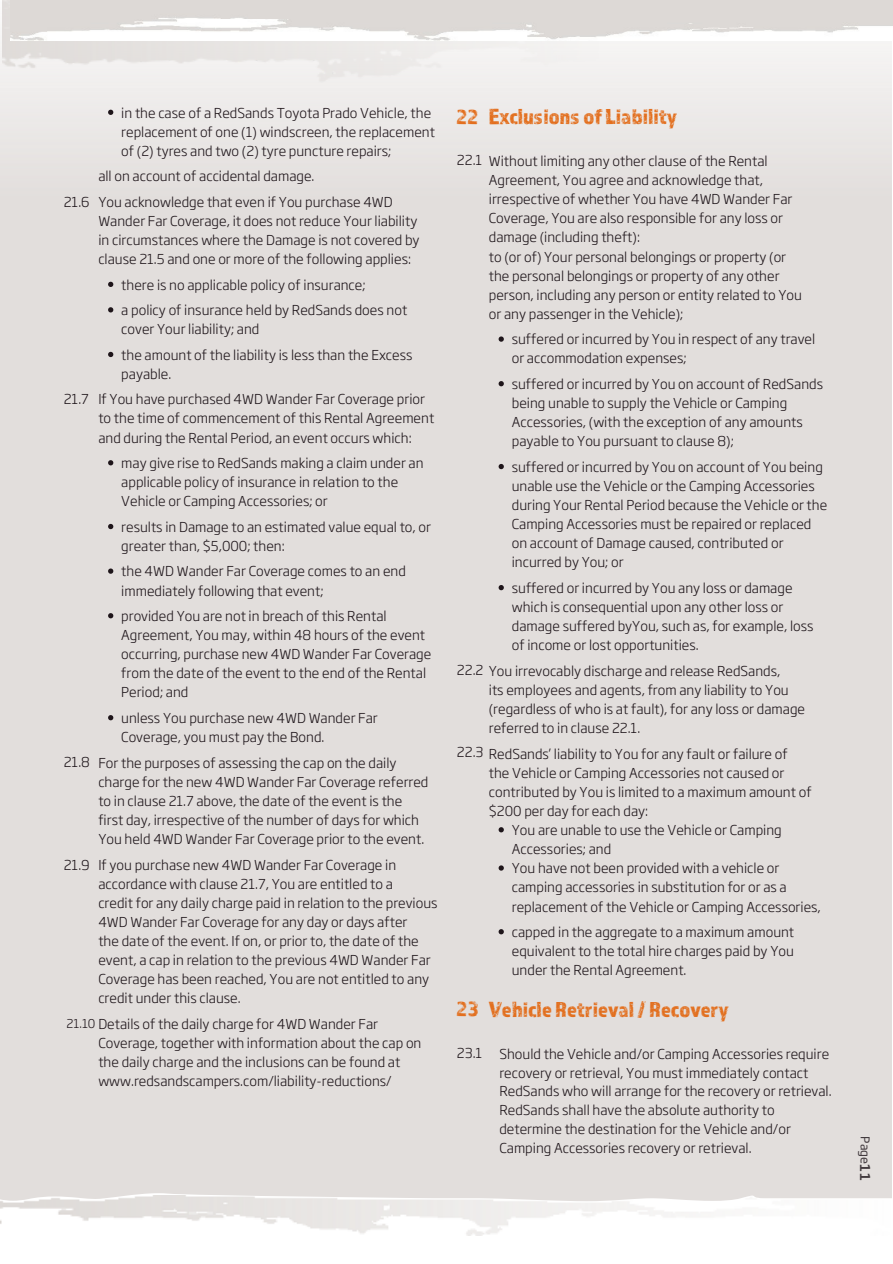
<style>
.page{position:relative;width:893px;height:1264px;background:#fff}
.page>*{position:absolute;margin:0;border:0;box-sizing:border-box;transform-origin:0 0}
.t1{font:22.5px "Almaq Rough";color:#e36f1e}
.t2{font:21.75px "Almaq Rough";color:#e36f1e}
.t3{font:300 13.5px/19px "Soho Gothic Pro";color:#1e151a}
.t4{font:500 13.5px "Soho Gothic Pro";color:#423a3e}
.t5{font:300 12px "Soho Gothic Pro";color:#1e151a}
.t6{font:12px "Soho Gothic Pro";color:#423a3e}
</style>
<div class="page">
<div style="left:0;top:0;width:891px;height:1193px;background:#e2dedc"></div>
<svg style="left:0;top:1193px;width:892px;height:43px"></svg>
<img style="left:0;top:1194px;width:891px;height:41px">
<img style="left:3px;top:0;width:602px;height:82px">
<img style="left:11px;top:0;width:881px;height:40px">
<svg style="left:108px;top:110px;width:5px;height:5px"></svg>
<svg style="left:108px;top:282px;width:5px;height:5px"></svg>
<svg style="left:108px;top:307px;width:5px;height:5px"></svg>
<svg style="left:108px;top:352px;width:5px;height:5px"></svg>
<svg style="left:108px;top:460px;width:5px;height:5px"></svg>
<svg style="left:108px;top:524px;width:5px;height:5px"></svg>
<svg style="left:108px;top:568px;width:5px;height:5px"></svg>
<svg style="left:108px;top:613px;width:5px;height:5px"></svg>
<svg style="left:108px;top:715px;width:5px;height:5px"></svg>
<svg style="left:498px;top:336px;width:6px;height:6px"></svg>
<svg style="left:498px;top:381px;width:6px;height:5px"></svg>
<svg style="left:498px;top:464px;width:6px;height:5px"></svg>
<svg style="left:498px;top:585px;width:6px;height:5px"></svg>
<svg style="left:498px;top:827px;width:6px;height:5px"></svg>
<svg style="left:498px;top:865px;width:6px;height:5px"></svg>
<svg style="left:498px;top:929px;width:6px;height:5px"></svg>
<p class="t3" style="left:64px;top:191px;width:27px">21.6</p>
<p class="t3" style="left:64px;top:389px;width:27px">21.7</p>
<p class="t3" style="left:121px;top:102px;width:315px">in the case of a RedSands Toyota Prado Vehicle, the replacement of one (1) windscreen, the replacement of (2) tyres and two (2) tyre puncture repairs;</p>
<p class="t3" style="left:98px;top:166px;width:218px">all on account of accidental damage.</p>
<p class="t3" style="left:98px;top:191px;width:296px">You acknowledge that even if You purchase 4WD</p>
<p class="t3" style="left:98px;top:210px;width:320px">Wander Far Coverage, it does not reduce Your liability</p>
<p class="t3" style="left:98px;top:229px;width:323px">in circumstances where the Damage is not covered by</p>
<p class="t3" style="left:98px;top:248px;width:314px">clause 21.5 and one or more of the following applies:</p>
<p class="t3" style="left:121px;top:274px;width:246px">there is no applicable policy of insurance;</p>
<p class="t3" style="left:121px;top:299px;width:287px">a policy of insurance held by RedSands does not cover Your liability; and</p>
<p class="t3" style="left:121px;top:344px;width:293px">the amount of the liability is less than the Excess payable.</p>
<p class="t3" style="left:98px;top:389px;width:328px">If You have purchased 4WD Wander Far Coverage prior</p>
<p class="t3" style="left:98px;top:408px;width:337px">to the time of commencement of this Rental Agreement</p>
<p class="t3" style="left:98px;top:427px;width:315px">and during the Rental Period, an event occurs which:</p>
<p class="t3" style="left:121px;top:452px;width:304px">may give rise to RedSands making a claim under an applicable policy of insurance in relation to the<br>Vehicle or Camping Accessories; or</p>
<p class="t3" style="left:121px;top:516px;width:311px">results in Damage to an estimated value equal to, or greater than, $5,000; then:</p>
<p class="t3" style="left:121px;top:561px;width:286px">the 4WD Wander Far Coverage comes to an end immediately following that event;</p>
<p class="t3" style="left:121px;top:605px;width:311px">provided You are not in breach of this Rental Agreement, You may, within 48 hours of the event occurring, purchase new 4WD Wander Far Coverage from the date of the event to the end of the Rental Period; and</p>
<p class="t3" style="left:121px;top:707px;width:258px">unless You purchase new 4WD Wander Far<br>Coverage, you must pay the Bond.</p>
<p class="t3" style="left:98px;top:752px;width:300px">For the purposes of assessing the cap on the daily</p>
<p class="t3" style="left:98px;top:771px;width:331px">charge for the new 4WD Wander Far Coverage referred</p>
<p class="t3" style="left:98px;top:790px;width:305px">to in clause 21.7 above, the date of the event is the</p>
<p class="t3" style="left:98px;top:809px;width:322px">first day, irrespective of the number of days for which</p>
<p class="t3" style="left:98px;top:828px;width:327px">You held 4WD Wander Far Coverage prior to the event.</p>
<p class="t3" style="left:98px;top:854px;width:299px">If you purchase new 4WD Wander Far Coverage in</p>
<p class="t3" style="left:98px;top:873px;width:296px">accordance with clause 21.7, You are entitled to a</p>
<p class="t3" style="left:98px;top:892px;width:341px">credit for any daily charge paid in relation to the previous</p>
<p class="t3" style="left:98px;top:911px;width:310px">4WD Wander Far Coverage for any day or days after</p>
<p class="t3" style="left:98px;top:930px;width:322px">the date of the event. If on, or prior to, the date of the</p>
<p class="t3" style="left:98px;top:949px;width:334px">event, a cap in relation to the previous 4WD Wander Far</p>
<p class="t3" style="left:98px;top:968px;width:332px">Coverage has been reached, You are not entitled to any</p>
<p class="t3" style="left:98px;top:987px;width:144px">credit under this clause.</p>
<p class="t3" style="left:98px;top:1013px;width:324px">Details of the daily charge for 4WD Wander Far Coverage, together with information about the cap on the daily charge and the inclusions can be found at www.redsandscampers.com/liability-reductions/</p>
<p class="t3" style="left:64px;top:751px;width:28px">21.8</p>
<p class="t3" style="left:64px;top:854px;width:27px">21.9</p>
<p class="t5" style="left:66px;top:1013px;width:31px">21.10</p>
<p class="t2" style="left:457px;top:104px;width:23px">22</p>
<p class="t1" style="left:489px;top:103px;width:190px">Exclusions of Liability</p>
<p class="t3" style="left:457px;top:150px;width:27px">22.1</p>
<p class="t3" style="left:489px;top:150px;width:305px">Without limiting any other clause of the Rental Agreement, You agree and acknowledge that, irrespective of whether You have 4WD Wander Far Coverage, You are also responsible for any loss or</p>
<p class="t3" style="left:489px;top:227px;width:153px">damage (including theft):</p>
<p class="t3" style="left:489px;top:246px;width:299px">to (or of) Your personal belongings or property (or</p>
<p class="t3" style="left:489px;top:265px;width:292px">the personal belongings or property of any other</p>
<p class="t3" style="left:489px;top:284px;width:314px">person, including any person or entity related to You</p>
<p class="t3" style="left:489px;top:303px;width:196px">or any passenger in the Vehicle);</p>
<p class="t3" style="left:511px;top:329px;width:305px">suffered or incurred by You in respect of any travel or accommodation expenses;</p>
<p class="t3" style="left:511px;top:373px;width:313px">suffered or incurred by You on account of RedSands being unable to supply the Vehicle or Camping Accessories, (with the exception of any amounts payable to You pursuant to clause 8);</p>
<p class="t3" style="left:511px;top:456px;width:317px">suffered or incurred by You on account of You being unable use the Vehicle or the Camping Accessories during Your Rental Period because the Vehicle or the Camping Accessories must be repaired or replaced on account of Damage caused, contributed or incurred by You; or</p>
<p class="t3" style="left:511px;top:577px;width:303px">suffered or incurred by You any loss or damage which is consequential upon any other loss or damage suffered byYou, such as, for example, loss of income or lost opportunities.</p>
<p class="t3" style="left:457px;top:660px;width:325px">22.2 You irrevocably discharge and release RedSands,</p>
<p class="t3" style="left:489px;top:679px;width:301px">its employees and agents, from any liability to You</p>
<p class="t3" style="left:489px;top:698px;width:318px">(regardless of who is at fault), for any loss or damage</p>
<p class="t3" style="left:489px;top:717px;width:153px">referred to in clause 22.1.</p>
<p class="t3" style="left:457px;top:743px;width:332px">22.3 RedSands’ liability to You for any fault or failure of</p>
<p class="t3" style="left:489px;top:762px;width:297px">the Vehicle or Camping Accessories not caused or</p>
<p class="t3" style="left:489px;top:781px;width:324px">contributed by You is limited to a maximum amount of</p>
<p class="t3" style="left:489px;top:800px;width:161px">$200 per day for each day:</p>
<p class="t3" style="left:511px;top:819px;width:271px">You are unable to use the Vehicle or Camping<br>Accessories; and</p>
<p class="t3" style="left:511px;top:857px;width:310px">You have not been provided with a vehicle or camping accessories in substitution for or as a replacement of the Vehicle or Camping Accessories,</p>
<p class="t3" style="left:511px;top:921px;width:284px;text-align:justify">capped in the aggregate to a maximum amount equivalent to the total hire charges paid by You under the Rental Agreement.</p>
<p class="t2" style="left:457px;top:995px;width:23px">23</p>
<p class="t1" style="left:489px;top:995px;width:242px">Vehicle Retrieval/ Recovery</p>
<p class="t3" style="left:499px;top:1043px;width:333px">Should the Vehicle and/or Camping Accessories require recovery or retrieval, You must immediately contact RedSands who will arrange for the recovery or retrieval.<br>RedSands shall have the absolute authority to determine the destination for the Vehicle and/or Camping Accessories recovery or retrieval.</p>
<p class="t3" style="left:457px;top:1042px;width:27px">23.1</p>
<p class="t6" style="left:875px;top:1136px;width:29px;rotate:90deg">Page</p>
<p class="t4" style="left:876px;top:1163px;width:19px;rotate:90deg">11</p>
</div>
